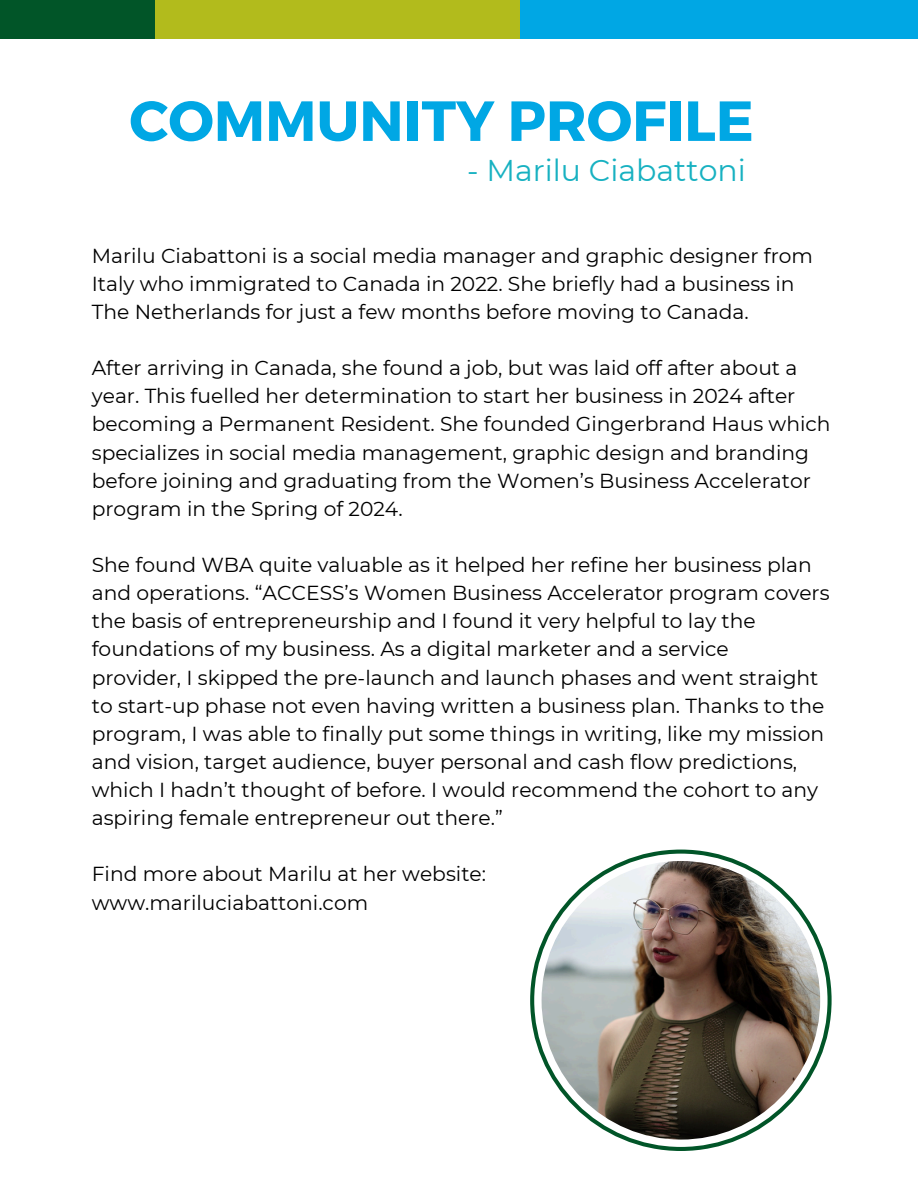
<style>
.page{position:relative;width:918px;height:1188px;background:#fff}
.page>*{position:absolute;margin:0;border:0;box-sizing:border-box;transform-origin:0 0}
.t1{font:700 56.4px "Montserrat";color:#00a7e4}
.t2{font:30px "Montserrat";color:#17b1c1}
.t3{font:20.25px/28.2px "Montserrat";color:#000}
</style>
<div class="page">
<div style="left:520px;top:0;width:398px;height:38px;background:#00a7e4"></div>
<div style="left:0;top:0;width:156px;height:38px;background:#015528"></div>
<div style="left:156px;top:0;width:364px;height:39px;background:#b2bb1c"></div>
<svg style="left:530px;top:850px;width:302px;height:301px;background:#136137"></svg>
<div style="left:534px;top:854px;width:294px;height:293px;background:#fff;border-radius:50%"></div>
<img style="left:542px;top:861px;width:278px;height:279px;border-radius:50%">
<p class="t1" style="left:129px;top:84px;width:626px">COMMUNITY PROFILE</p>
<p class="t2" style="left:467px;top:152px;width:280px">- Marilu Ciabattoni</p>
<h1 class="t3" style="left:92px;top:241px;width:723px">Marilu Ciabattoni is a social media manager and graphic designer from<br>Italy who immigrated to Canada in 2022. She briefly had a business in<br>The Netherlands for just a few months before moving to Canada.</h1>
<p class="t3" style="left:92px;top:354px;width:740px">After arriving in Canada, she found a job, but was laid off after about a year. This fuelled her determination to start her business in 2024 after becoming a Permanent Resident. She founded Gingerbrand Haus which specializes in social media management, graphic design and branding before joining and graduating from the Women’s Business Accelerator program in the Spring of 2024.</p>
<p class="t3" style="left:92px;top:551px;width:739px">She found WBA quite valuable as it helped her refine her business plan and operations. “ACCESS’s Women Business Accelerator program covers the basis of entrepreneurship and I found it very helpful to lay the foundations of my business. As a digital marketer and a service</p>
<p class="t3" style="left:92px;top:663px;width:734px">provider, I skipped the pre-launch and launch phases and went straight to start-up phase not even having written a business plan. Thanks to the program, I was able to finally put some things in writing, like my mission and vision, target audience, buyer personal and cash flow predictions, which I hadn’t thought of before. I would recommend the cohort to any aspiring female entrepreneur out there.”</p>
<p class="t3" style="left:92px;top:860px;width:396px">Find more about Marilu at her website:</p>
<p class="t3" style="left:92px;top:888px;width:278px">www.mariluciabattoni.com</p>
</div>
